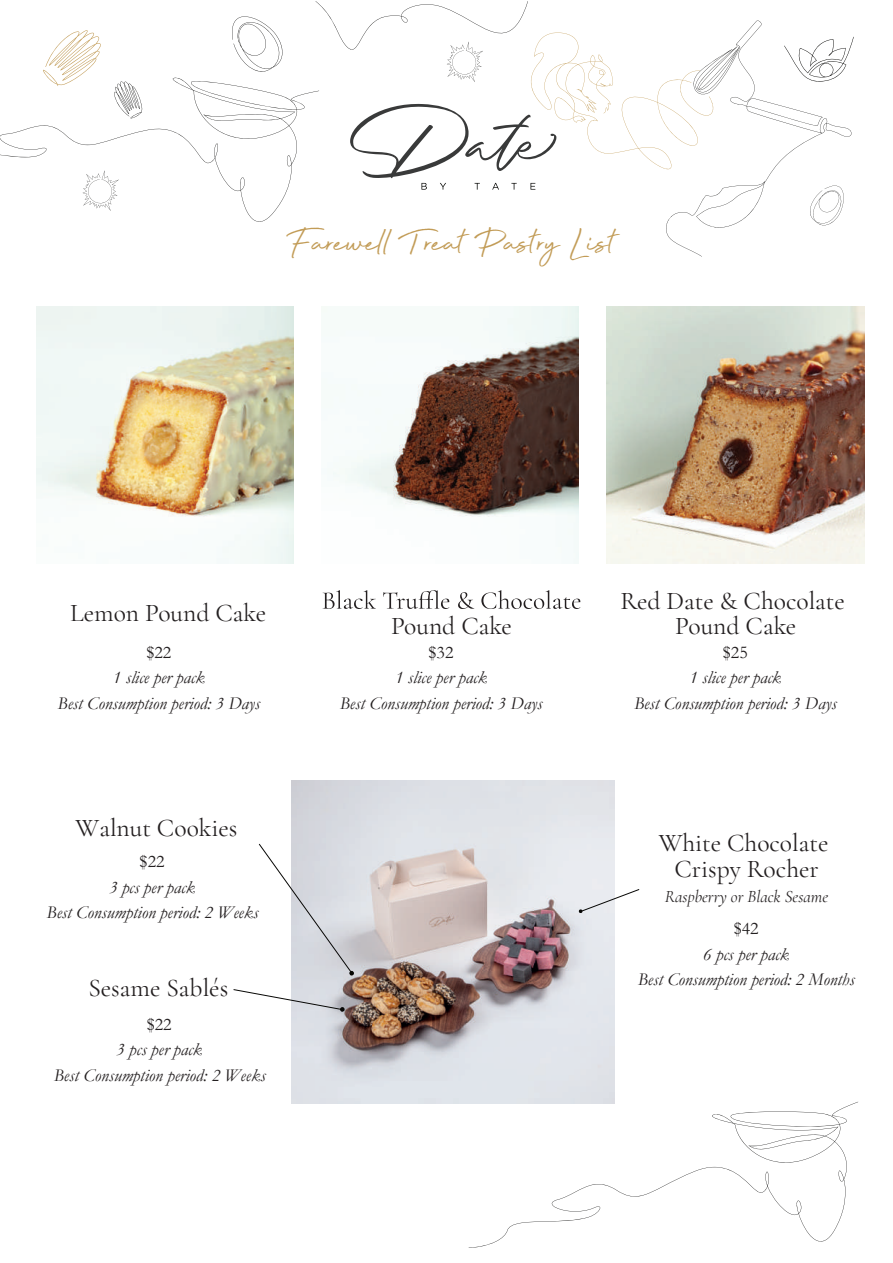
<style>
.page{position:relative;width:893px;height:1263px;background:#fff}
.page>*{position:absolute;margin:0;border:0;box-sizing:border-box;transform-origin:0 0}
.t1{font:41.55px "Beyond Infinity";color:#c29c57}
.t2{font:25.5px/25.5px "Cormorant Garamond";color:#231f20;text-align:center}
.t3{font:italic 18px/25.5px "Garamond";color:#231f20;text-align:center}
.t4{font:18px "Garamond";color:#231f20}
.t5{font:italic 16.95px "Cormorant Garamond";color:#231f20}
</style>
<div class="page">
<img style="left:292px;top:781px;width:322px;height:323px">
<svg style="left:0;top:77px;width:315px;height:145px"></svg>
<svg style="left:43px;top:30px;width:58px;height:56px"></svg>
<svg style="left:114px;top:81px;width:28px;height:37px"></svg>
<svg style="left:232px;top:16px;width:51px;height:56px"></svg>
<svg style="left:315px;top:1px;width:539px;height:256px"></svg>
<svg style="left:469px;top:1102px;width:389px;height:146px"></svg>
<svg style="left:83px;top:170px;width:36px;height:41px"></svg>
<svg style="left:323px;top:590px;width:257px;height:19px"></svg>
<img style="left:36px;top:306px;width:257px;height:258px">
<img style="left:333px;top:306px;width:246px;height:258px">
<img style="left:607px;top:306px;width:257px;height:258px">
<svg style="left:579px;top:889px;width:61px;height:24px"></svg>
<svg style="left:259px;top:843px;width:95px;height:133px"></svg>
<svg style="left:233px;top:989px;width:112px;height:23px"></svg>
<h1 class="t1" style="left:291px;top:221px;width:326px">Farewell Treat Pastry List</h1>
<h2 class="t2" style="left:70px;top:600px;width:197px">Lemon Pound Cake</h2>
<p class="t4" style="left:146px;top:640px;width:26px">$22</p>
<p class="t3" style="left:58px;top:665px;width:204px">1 slice per pack<br>Best Consumption period: 3 Days</p>
<h2 class="t2" style="left:76px;top:815px;width:163px">Walnut Cookies</h2>
<p class="t4" style="left:140px;top:849px;width:26px">$22</p>
<p class="t3" style="left:47px;top:874px;width:213px">3 pcs per pack<br>Best Consumption period: 2 Weeks</p>
<h2 class="t2" style="left:88px;top:975px;width:141px">Sesame Sablés</h2>
<p class="t4" style="left:147px;top:1012px;width:26px">$22</p>
<p class="t3" style="left:54px;top:1036px;width:213px">3 pcs per pack<br>Best Consumption period: 2 Weeks</p>
<h2 class="t2" style="left:391px;top:613px;width:122px">Pound Cake</h2>
<p class="t4" style="left:429px;top:640px;width:26px">$32</p>
<p class="t3" style="left:340px;top:665px;width:204px">1 slice per pack<br>Best Consumption period: 3 Days</p>
<h2 class="t2" style="left:620px;top:588px;width:226px">Red Date &amp; Chocolate<br>Pound Cake</h2>
<p class="t4" style="left:723px;top:640px;width:26px">$25</p>
<p class="t3" style="left:634px;top:665px;width:204px">1 slice per pack<br>Best Consumption period: 3 Days</p>
<h2 class="t2" style="left:659px;top:830px;width:171px">White Chocolate<br>Crispy Rocher</h2>
<p class="t5" style="left:665px;top:887px;width:165px">Raspberry or Black Sesame</p>
<p class="t4" style="left:734px;top:916px;width:26px">$42</p>
<p class="t3" style="left:638px;top:941px;width:218px">6 pcs per pack<br>Best Consumption period: 2 Months</p>
</div>
